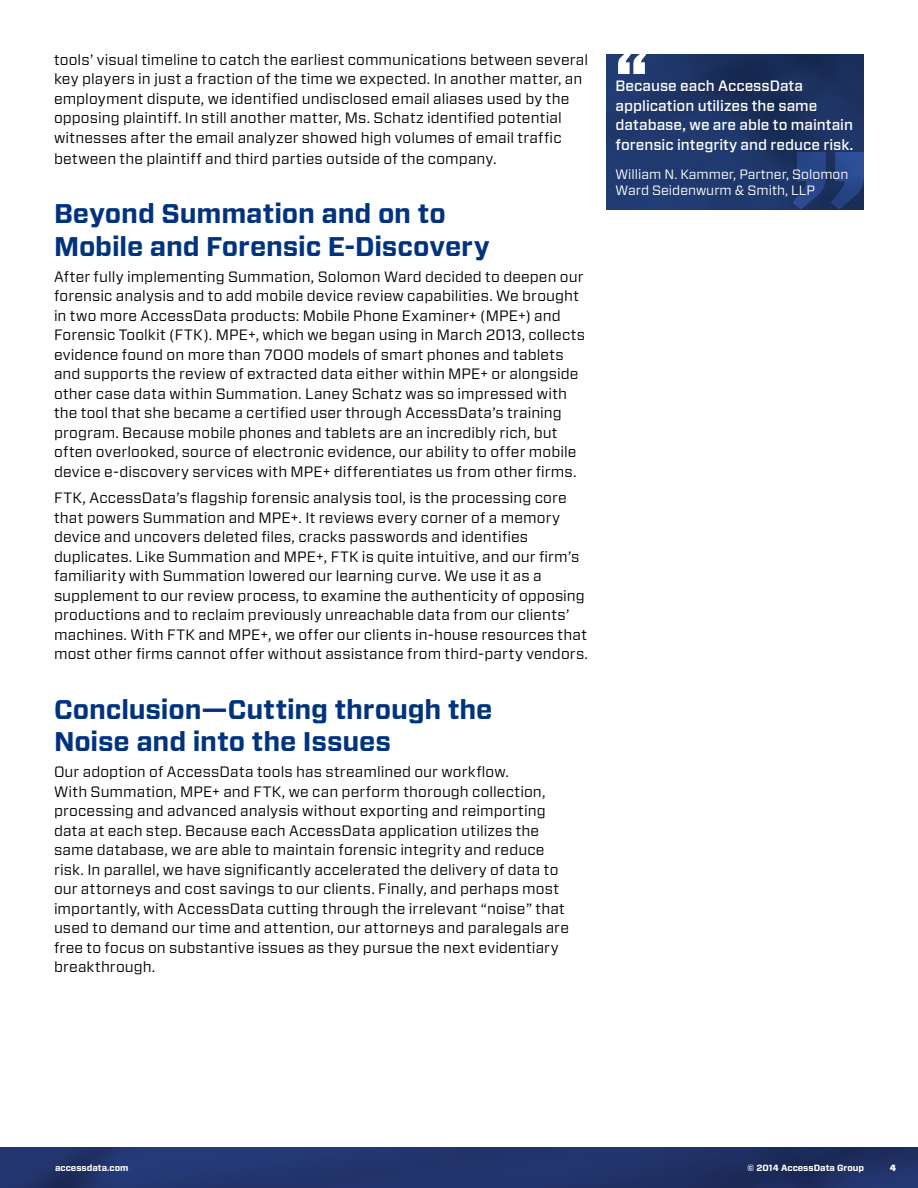
<style>
.page{position:relative;width:918px;height:1188px;background:#fff}
.page>*{position:absolute;margin:0;border:0;box-sizing:border-box;transform-origin:0 0}
.t1{font:700 27px/32.4px "Vitesse Sans";letter-spacing:-.005em;color:#00337f}
.t2{font:15px/19.5px "Vitesse Sans";letter-spacing:.005em;color:#000}
.t3{font:500 15px/19.5px "Vitesse Sans";color:#fff}
.t4{font:13.5px/16.2px "Vitesse Sans";color:#fff}
.t5{font:700 9px "Vitesse Sans";color:#fff}
.t6{font:900 9px "Vitesse Sans";color:#fff}
</style>
<div class="page">
<img style="left:0;top:1148px;width:918px;height:40px">
<img style="left:606px;top:54px;width:258px;height:156px">
<svg style="left:618px;top:54px;width:29px;height:20px"></svg>
<svg style="left:792px;top:152px;width:72px;height:58px;background:#233e7a"></svg>
<p class="t2" style="left:54px;top:50px;width:536px">tools’ visual timeline to catch the earliest communications between several key players in just a fraction of the time we expected. In another matter, an employment dispute, we identified undisclosed email aliases used by the opposing plaintiff. In still another matter, Ms. Schatz identified potential witnesses after the email analyzer showed high volumes of email traffic</p>
<p class="t2" style="left:54px;top:149px;width:444px">between the plaintiff and third parties outside of the company.</p>
<h1 class="t1" style="left:54px;top:198px;width:437px">Beyond Summation and on to<br>Mobile and Forensic E-Discovery</h1>
<p class="t2" style="left:54px;top:267px;width:532px">After fully implementing Summation, Solomon Ward decided to deepen our forensic analysis and to add mobile device review capabilities. We brought in two more AccessData products: Mobile Phone Examiner+ (MPE+) and Forensic Toolkit (FTK). MPE+, which we began using in March 2013, collects evidence found on more than 7000 models of smart phones and tablets and supports the review of extracted data either within MPE+ or alongside other case data within Summation. Laney Schatz was so impressed with the tool that she became a certified user through AccessData’s training program. Because mobile phones and tablets are an incredibly rich, but often overlooked, source of electronic evidence, our ability to offer mobile device e-discovery services with MPE+ differentiates us from other firms.</p>
<p class="t2" style="left:54px;top:488px;width:535px">FTK, AccessData’s flagship forensic analysis tool, is the processing core that powers Summation and MPE+. It reviews every corner of a memory device and uncovers deleted files, cracks passwords and identifies duplicates. Like Summation and MPE+, FTK is quite intuitive, and our firm’s familiarity with Summation lowered our learning curve. We use it as a supplement to our review process, to examine the authenticity of opposing productions and to reclaim previously unreachable data from our clients’ machines. With FTK and MPE+, we offer our clients in-house resources that most other firms cannot offer without assistance from third-party vendors.</p>
<h1 class="t1" style="left:54px;top:693px;width:440px">Conclusion—Cutting through the<br>Noise and into the Issues</h1>
<p class="t2" style="left:54px;top:762px;width:517px">Our adoption of AccessData tools has streamlined our workflow.<br>With Summation, MPE+ and FTK, we can perform thorough collection, processing and advanced analysis without exporting and reimporting data at each step. Because each AccessData application utilizes the same database, we are able to maintain forensic integrity and reduce risk. In parallel, we have significantly accelerated the delivery of data to our attorneys and cost savings to our clients. Finally, and perhaps most importantly, with AccessData cutting through the irrelevant “noise” that used to demand our time and attention, our attorneys and paralegals are free to focus on substantive issues as they pursue the next evidentiary breakthrough.</p>
<p class="t3" style="left:616px;top:76px;width:239px">Because each AccessData application utilizes the same database, we are able to maintain forensic integrity and reduce risk.</p>
<p class="t4" style="left:616px;top:166px;width:234px">William N. Kammer, Partner, Solomon<br>Ward Seidenwurm &amp; Smith, LLP</p>
<p class="t5" style="left:55px;top:1162px;width:75px">accessdata.com</p>
<p class="t5" style="left:747px;top:1162px;width:118px">© 2014 AccessData Group</p>
<p class="t6" style="left:890px;top:1162px;width:8px">4</p>
</div>
